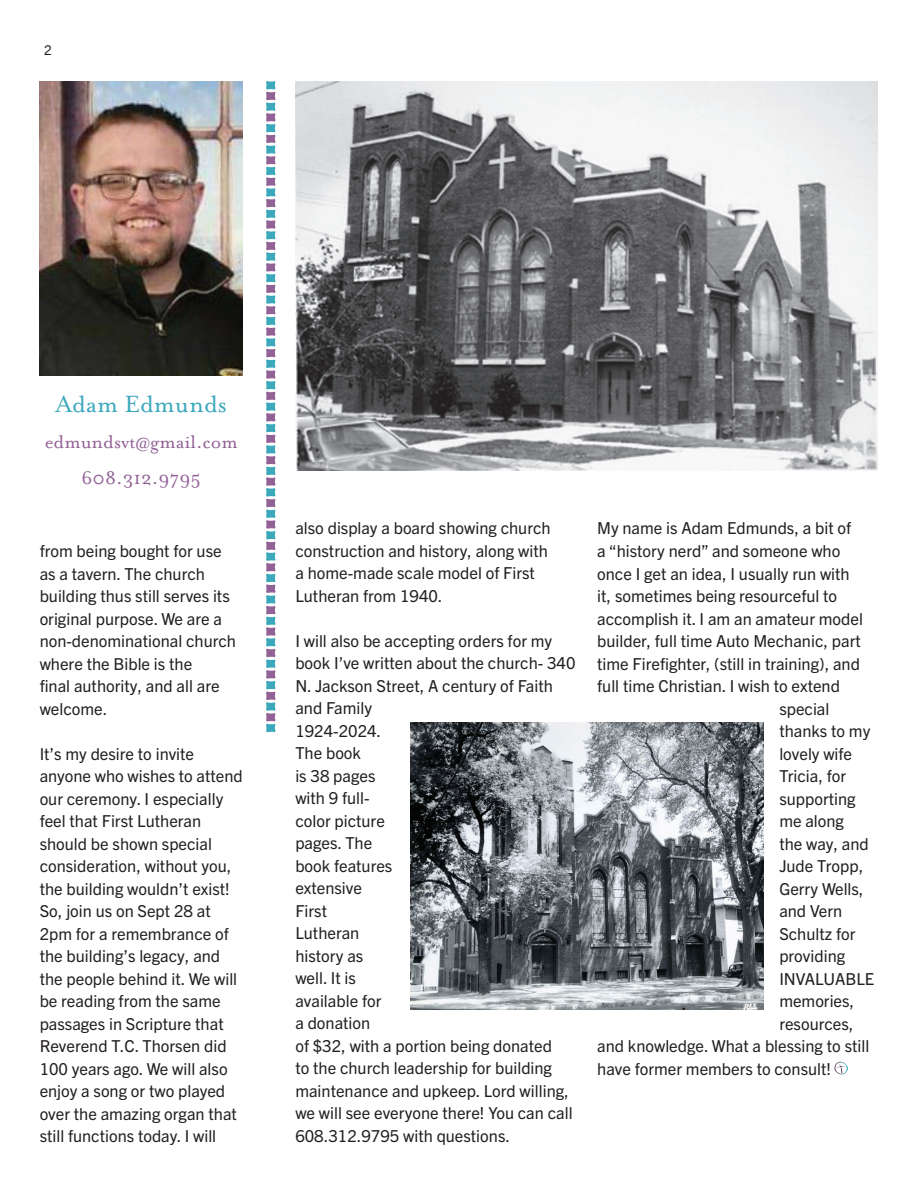
<style>
.page{position:relative;width:918px;height:1188px;background:#fff}
.page>*{position:absolute;margin:0;border:0;box-sizing:border-box;transform-origin:0 0}
.t1{font:27px "Mrs Eaves OT";color:#3ba8bc}
.t2{font:21px/36.2px "Mrs Eaves OT";color:#926296;text-align:center}
.t3{font:16.5px/22.5px "Trade Gothic Next LT Pro";color:#231f20}
.t4{font:13.5px "Trade Gothic Next LT Pro";color:#231f20}
</style>
<div class="page">
<img style="left:40px;top:81px;width:203px;height:295px">
<svg style="left:266px;top:81px;width:10px;height:652px"></svg>
<svg style="left:835px;top:1062px;width:13px;height:12px"></svg>
<img style="left:295px;top:81px;width:583px;height:390px">
<img style="left:410px;top:722px;width:353px;height:287px">
<p class="t4" style="left:44px;top:41px;width:9px">2</p>
<h1 class="t1" style="left:55px;top:388px;width:173px">Adam Edmunds</h1>
<p class="t2" style="left:45px;top:423px;width:195px">edmundsvt@gmail.com<br>608.312.9795</p>
<p class="t3" style="left:40px;top:539px;width:198px">from being bought for use as a tavern. The church building thus still serves its original purpose. We are a non-denominational church where the Bible is the<br>final authority, and all are welcome.</p>
<p class="t3" style="left:40px;top:741px;width:205px">It’s my desire to invite anyone who wishes to attend our ceremony. I especially feel that First Lutheran should be shown special consideration, without you, the building wouldn’t exist!<br>So, join us on Sept 28 at<br>2pm for a remembrance of the building’s legacy, and the people behind it. We will be reading from the same passages in Scripture that<br>Reverend T.C. Thorsen did<br>100 years ago. We will also enjoy a song or two played over the amazing organ that still functions today. I will</p>
<p class="t3" style="left:295px;top:516px;width:257px">also display a board showing church construction and history, along with a home-made scale model of First<br>Lutheran from 1940.</p>
<p class="t3" style="left:295px;top:629px;width:282px">I will also be accepting orders for my book I’ve written about the church- 340<br>N. Jackson Street, A century of Faith and Family<br>1924-2024.<br>The book<br>is 38 pages<br>with 9 full-<br>color picture<br>pages. The<br>book features<br>extensive<br>First<br>Lutheran<br>history as<br>well. It is<br>available for<br>a donation<br>of $32, with a portion being donated<br>to the church leadership for building maintenance and upkeep. Lord willing, we will see everyone there! You can call<br>608.312.9795 with questions.</p>
<p class="t3" style="left:597px;top:516px;width:255px">My name is Adam Edmunds, a bit of</p>
<p class="t3" style="left:597px;top:539px;width:245px">a “history nerd” and someone who</p>
<p class="t3" style="left:597px;top:561px;width:254px">once I get an idea, I usually run with</p>
<p class="t3" style="left:597px;top:584px;width:241px">it, sometimes being resourceful to</p>
<p class="t3" style="left:597px;top:606px;width:267px">accomplish it. I am an amateur model</p>
<p class="t3" style="left:597px;top:629px;width:265px">builder, full time Auto Mechanic, part</p>
<p class="t3" style="left:597px;top:651px;width:264px">time Firefighter, (still in training), and</p>
<p class="t3" style="left:597px;top:674px;width:244px">full time Christian. I wish to extend</p>
<p class="t3" style="left:779px;top:696px;width:52px">special</p>
<p class="t3" style="left:779px;top:719px;width:92px">thanks to my</p>
<p class="t3" style="left:779px;top:741px;width:74px">lovely wife</p>
<p class="t3" style="left:779px;top:764px;width:68px">Tricia, for</p>
<p class="t3" style="left:779px;top:786px;width:78px">supporting</p>
<p class="t3" style="left:779px;top:809px;width:66px">me along</p>
<p class="t3" style="left:779px;top:831px;width:91px">the way, and</p>
<p class="t3" style="left:779px;top:854px;width:86px">Jude Tropp,</p>
<p class="t3" style="left:779px;top:876px;width:86px">Gerry Wells,</p>
<p class="t3" style="left:779px;top:899px;width:64px">and Vern</p>
<p class="t3" style="left:779px;top:921px;width:78px">Schultz for</p>
<p class="t3" style="left:779px;top:944px;width:67px">providing</p>
<p class="t3" style="left:779px;top:966px;width:96px">INVALUABLE</p>
<p class="t3" style="left:779px;top:989px;width:76px">memories,</p>
<p class="t3" style="left:779px;top:1011px;width:76px">resources,</p>
<p class="t3" style="left:597px;top:1034px;width:274px">and knowledge. What a blessing to still</p>
<p class="t3" style="left:597px;top:1056px;width:235px">have former members to consult!</p>
</div>
